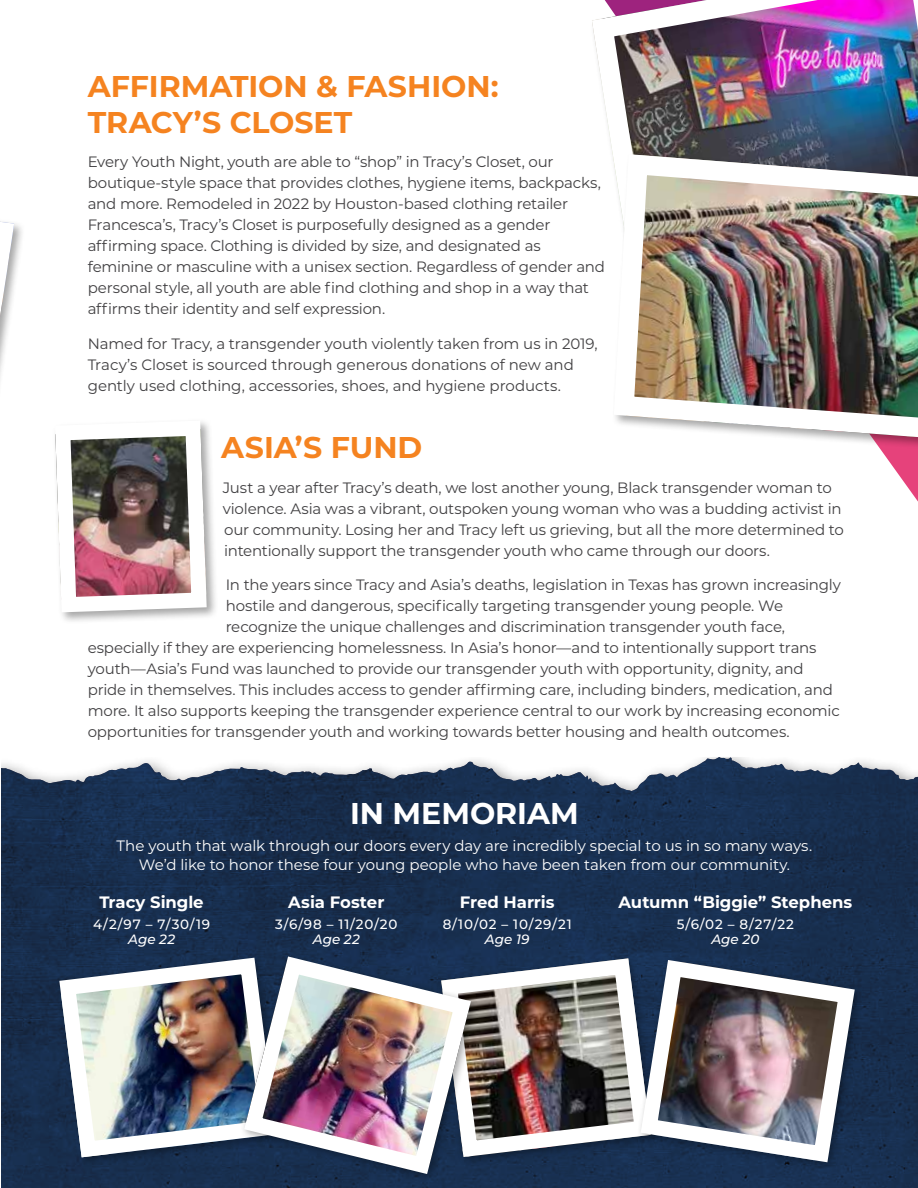
<style>
.page{position:relative;width:918px;height:1188px;background:#fff}
.page>*{position:absolute;margin:0;border:0;box-sizing:border-box;transform-origin:0 0}
.t1{font:700 30px/36px "Montserrat";color:#f58320}
.t2{font:700 30px "Montserrat";color:#fff}
.t3{font:700 16.5px "Montserrat";letter-spacing:-.005em;color:#fff}
.t4{font:15px/21px "Montserrat";letter-spacing:-.015em;color:#414042}
.t5{font:15px/19.5px "Montserrat";letter-spacing:-.005em;color:#fff;text-align:center}
.t6{font:500 13.5px "Montserrat";letter-spacing:.065em;color:#fff}
.t7{font:italic 500 13.5px "Montserrat";color:#fff}
</style>
<div class="page">
<svg style="left:884px;top:455px;width:34px;height:47px"></svg>
<svg style="left:1px;top:757px;width:917px;height:431px;background:#1f3554"></svg>
<img style="left:308px;top:757px;width:411px;height:34px">
<div style="left:55px;top:953px;width:231px;height:214px;background:#172e4e"></div>
<img style="left:76px;top:975px;width:164px;height:166px">
<div style="left:60px;top:959px;width:216px;height:198px;border:15px solid #fff;border-radius:21px"></div>
<div style="left:437px;top:954px;width:223px;height:213px;background:#183052"></div>
<img style="left:480px;top:958px;width:154px;height:199px">
<div style="left:442px;top:959px;width:208px;height:197px;border:15px solid #fff;border-radius:20px"></div>
<div style="left:240px;top:952px;width:240px;height:232px;background:#000;opacity:.35"></div>
<img style="left:246px;top:960px;width:224px;height:206px">
<div style="left:246px;top:958px;width:223px;height:214px;border:15px solid #fff;border-radius:41px"></div>
<div style="left:636px;top:955px;width:229px;height:217px;background:#000;opacity:.35"></div>
<img style="left:654px;top:962px;width:188px;height:198px">
<div style="left:642px;top:961px;width:212px;height:200px;border:15px solid #fff;border-radius:26px"></div>
<svg style="left:0;top:221px;width:22px;height:157px"></svg>
<img style="left:592px;top:0;width:326px;height:144px">
<img style="left:611px;top:144px;width:307px;height:310px">
<img style="left:55px;top:421px;width:159px;height:199px">
<h1 class="t1" style="left:88px;top:66px;width:413px">AFFIRMATION &amp; FASHION:<br>TRACY’S CLOSET</h1>
<p class="t4" style="left:88px;top:151px;width:519px">Every Youth Night, youth are able to “shop” in Tracy’s Closet, our boutique-style space that provides clothes, hygiene items, backpacks, and more. Remodeled in 2022 by Houston-based clothing retailer Francesca’s, Tracy’s Closet is purposefully designed as a gender affirming space. Clothing is divided by size, and designated as feminine or masculine with a unisex section. Regardless of gender and personal style, all youth are able find clothing and shop in a way that affirms their identity and self expression.</p>
<p class="t4" style="left:88px;top:332px;width:512px">Named for Tracy, a transgender youth violently taken from us in 2019,<br>Tracy’s Closet is sourced through generous donations of new and gently used clothing, accessories, shoes, and hygiene products.</p>
<h1 class="t1" style="left:221px;top:428px;width:203px">ASIA’S FUND</h1>
<p class="t4" style="left:223px;top:476px;width:623px">Just a year after Tracy’s death, we lost another young, Black transgender woman to violence. Asia was a vibrant, outspoken young woman who was a budding activist in our community. Losing her and Tracy left us grieving, but all the more determined to intentionally support the transgender youth who came through our doors.</p>
<p class="t4" style="left:226px;top:574px;width:617px">In the years since Tracy and Asia’s deaths, legislation in Texas has grown increasingly</p>
<p class="t4" style="left:226px;top:595px;width:559px">hostile and dangerous, specifically targeting transgender young people. We</p>
<p class="t4" style="left:226px;top:616px;width:561px">recognize the unique challenges and discrimination transgender youth face,</p>
<p class="t4" style="left:88px;top:637px;width:730px">especially if they are experiencing homelessness. In Asia’s honor—and to intentionally support trans</p>
<p class="t4" style="left:88px;top:658px;width:717px">youth—Asia’s Fund was launched to provide our transgender youth with opportunity, dignity, and</p>
<p class="t4" style="left:88px;top:679px;width:747px">pride in themselves. This includes access to gender affirming care, including binders, medication, and</p>
<p class="t4" style="left:88px;top:700px;width:754px">more. It also supports keeping the transgender experience central to our work by increasing economic</p>
<p class="t4" style="left:88px;top:721px;width:704px">opportunities for transgender youth and working towards better housing and health outcomes.</p>
<h1 class="t2" style="left:350px;top:792px;width:230px">IN MEMORIAM</h1>
<p class="t5" style="left:117px;top:835px;width:697px">The youth that walk through our doors every day are incredibly special to us in so many ways.<br>We’d like to honor these four young people who have been taken from our community.</p>
<p class="t3" style="left:100px;top:890px;width:106px">Tracy Single</p>
<p class="t6" style="left:93px;top:915px;width:119px">4/2/97 – 7/30/19</p>
<p class="t7" style="left:128px;top:930px;width:48px">Age 22</p>
<p class="t3" style="left:288px;top:890px;width:98px">Asia Foster</p>
<p class="t6" style="left:275px;top:915px;width:124px">3/6/98 – 11/20/20</p>
<p class="t7" style="left:313px;top:930px;width:48px">Age 22</p>
<p class="t3" style="left:460px;top:890px;width:96px">Fred Harris</p>
<p class="t6" style="left:443px;top:915px;width:131px">8/10/02 – 10/29/21</p>
<p class="t7" style="left:485px;top:930px;width:46px">Age 19</p>
<p class="t3" style="left:618px;top:890px;width:235px">Autumn “Biggie” Stephens</p>
<p class="t6" style="left:677px;top:915px;width:119px">5/6/02 – 8/27/22</p>
<p class="t7" style="left:711px;top:930px;width:49px">Age 20</p>
</div>
